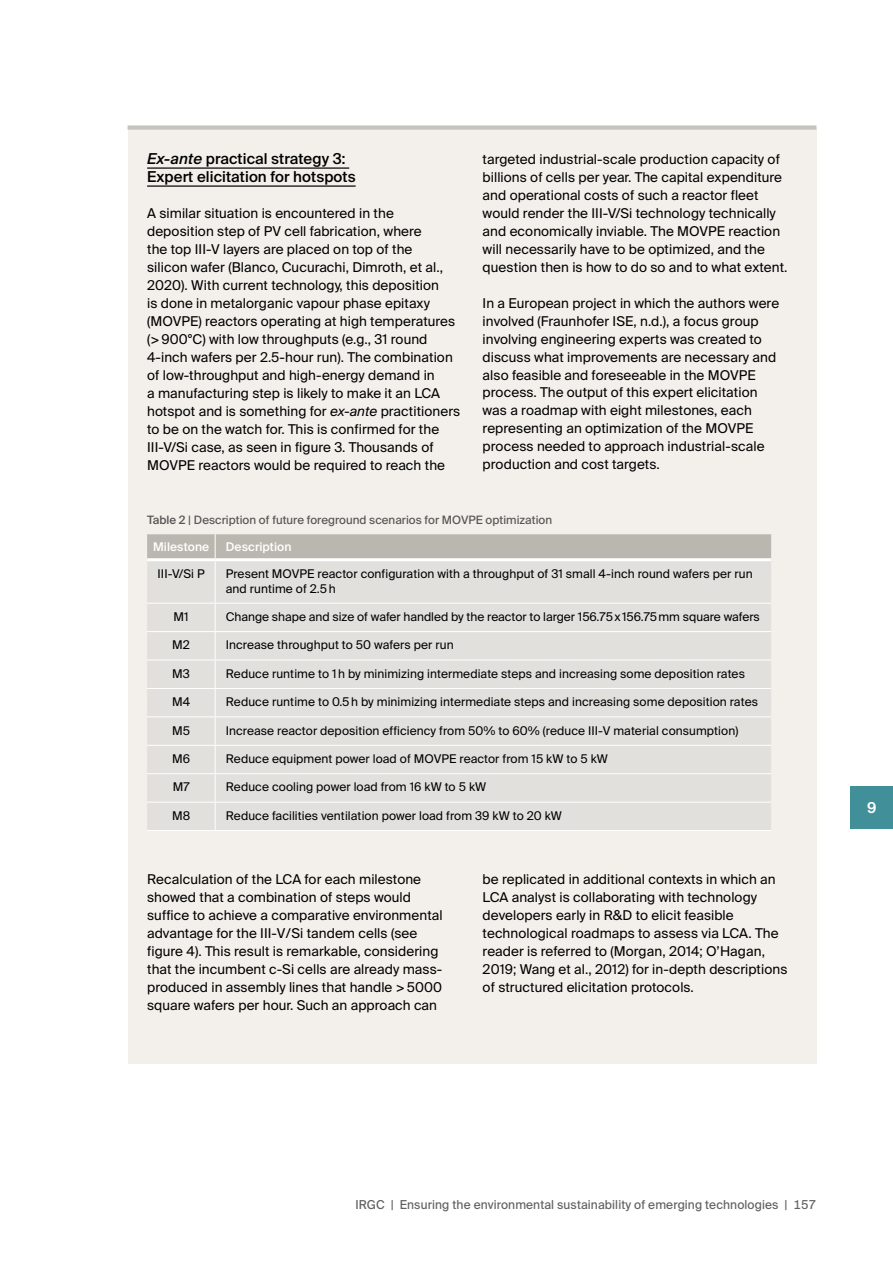
<style>
.page{position:relative;width:893px;height:1263px;background:#fff}
.page>*{position:absolute;margin:0;border:0;box-sizing:border-box;transform-origin:0 0}
.t1{font:500 15px/18px "Suisse Intl";letter-spacing:.005em;color:#000}
.t2{font:600 15px "Suisse Intl";color:#fff}
.t3{font:13.5px/18px "Suisse Intl";letter-spacing:.005em;color:#000}
.t4{font:12.3px "Suisse Intl";letter-spacing:.01em;color:#626261}
.t5{font:12px/15px "Suisse Intl";letter-spacing:.005em;color:#000}
.t6{font:500 12px "Suisse Intl";letter-spacing:.005em;color:#fff}
.t7{font:11.55px "Suisse Intl";color:#565655}
.s1{font-style:italic}
.s2{font-weight:500}
</style>
<div class="page">
<div style="left:128px;top:128px;width:688px;height:936px;background:#f3f0eb"></div>
<div style="left:128px;top:125px;width:688px;height:5px;background:#c5c3bd"></div>
<hr style="left:147px;top:167px;width:202px;height:2px;background:#000">
<hr style="left:147px;top:185px;width:209px;height:2px;background:#000">
<div style="left:147px;top:562px;width:624px;height:268px;background:#e2e0dd"></div>
<div style="left:147px;top:534px;width:624px;height:24px;background:#b9b7b0"></div>
<hr style="left:215px;top:561px;width:1px;height:42px;background:#fff">
<svg style="left:215px;top:604px;width:1px;height:226px"></svg>
<hr style="left:147px;top:558px;width:68px;height:3px;background:#fff">
<hr style="left:215px;top:558px;width:556px;height:3px;background:#fff">
<hr style="left:147px;top:603px;width:68px;height:1px;background:#fff">
<hr style="left:215px;top:603px;width:556px;height:1px;background:#fff">
<hr style="left:147px;top:631px;width:68px;height:1px;background:#fff">
<hr style="left:215px;top:631px;width:556px;height:1px;background:#fff">
<hr style="left:147px;top:659px;width:68px;height:1px;background:#fff">
<hr style="left:215px;top:659px;width:556px;height:1px;background:#fff">
<hr style="left:147px;top:688px;width:68px;height:1px;background:#fff">
<hr style="left:215px;top:688px;width:556px;height:1px;background:#fff">
<hr style="left:147px;top:716px;width:68px;height:1px;background:#fff">
<hr style="left:215px;top:716px;width:556px;height:1px;background:#fff">
<hr style="left:147px;top:745px;width:68px;height:1px;background:#fff">
<hr style="left:215px;top:745px;width:556px;height:1px;background:#fff">
<hr style="left:147px;top:773px;width:68px;height:1px;background:#fff">
<hr style="left:215px;top:773px;width:556px;height:1px;background:#fff">
<hr style="left:147px;top:802px;width:68px;height:1px;background:#fff">
<hr style="left:215px;top:802px;width:556px;height:1px;background:#fff">
<hr style="left:147px;top:830px;width:68px;height:1px;background:#fff">
<hr style="left:215px;top:830px;width:556px;height:1px;background:#fff">
<div style="left:850px;top:787px;width:43px;height:42px;background:#418f99"></div>
<p class="t1" style="left:147px;top:149px;width:210px"><span class="s1">Ex-ante</span> practical strategy 3:<br>Expert elicitation for hotspots</p>
<p class="t3" style="left:147px;top:204px;width:315px">A similar situation is encountered in the deposition step of PV cell fabrication, where<br>the top III-V layers are placed on top of the<br>silicon wafer (Blanco, Cucurachi, Dimroth, et al., 2020). With current technology, this deposition<br>is done in metalorganic vapour phase epitaxy (MOVPE) reactors operating at high temperatures (&gt;900°C) with low throughputs (e.g., 31 round 4-inch wafers per 2.5-hour run). The combination of low-throughput and high-energy demand in<br>a manufacturing step is likely to make it an LCA hotspot and is something for <span class="s1">ex-ante</span> practitioners to be on the watch for. This is confirmed for the III-V/Si case, as seen in figure 3. Thousands of MOVPE reactors would be required to reach the</p>
<p class="t3" style="left:483px;top:150px;width:306px">targeted industrial-scale production capacity of billions of cells per year. The capital expenditure and operational costs of such a reactor fleet would render the III-V/Si technology technically and economically inviable. The MOVPE reaction will necessarily have to be optimized, and the question then is how to do so and to what extent.</p>
<p class="t3" style="left:483px;top:294px;width:298px">In a European project in which the authors were involved (Fraunhofer ISE, n.d.), a focus group involving engineering experts was created to discuss what improvements are necessary and also feasible and foreseeable in the MOVPE process. The output of this expert elicitation was a roadmap with eight milestones, each representing an optimization of the MOVPE process needed to approach industrial-scale production and cost targets.</p>
<p class="t7" style="left:147px;top:513px;width:407px"><span class="s2">Table 2</span> | Description of future foreground scenarios for MOVPE optimization</p>
<p class="t6" style="left:153px;top:540px;width:58px">Milestone</p>
<p class="t6" style="left:226px;top:540px;width:67px">Description</p>
<p class="t5" style="left:158px;top:566px;width:49px">III-V/Si P</p>
<p class="t5" style="left:226px;top:566px;width:528px">Present MOVPE reactor configuration with a throughput of 31 small 4-inch round wafers per run and runtime of 2.5h</p>
<p class="t5" style="left:174px;top:609px;width:17px">M1</p>
<p class="t5" style="left:226px;top:609px;width:535px">Change shape and size of wafer handled by the reactor to larger 156.75x 156.75mm square wafers</p>
<p class="t5" style="left:172px;top:638px;width:19px">M2</p>
<p class="t5" style="left:226px;top:638px;width:229px">Increase throughput to 50 wafers per run</p>
<p class="t5" style="left:172px;top:666px;width:19px">M3</p>
<p class="t5" style="left:226px;top:666px;width:521px">Reduce runtime to 1h by minimizing intermediate steps and increasing some deposition rates</p>
<p class="t5" style="left:172px;top:694px;width:20px">M4</p>
<p class="t5" style="left:226px;top:694px;width:534px">Reduce runtime to 0.5h by minimizing intermediate steps and increasing some deposition rates</p>
<p class="t5" style="left:172px;top:723px;width:19px">M5</p>
<p class="t5" style="left:226px;top:723px;width:514px">Increase reactor deposition efficiency from 50% to 60% (reduce III-V material consumption)</p>
<p class="t5" style="left:172px;top:751px;width:20px">M6</p>
<p class="t5" style="left:226px;top:751px;width:384px">Reduce equipment power load of MOVPE reactor from 15 kW to 5 kW</p>
<p class="t5" style="left:173px;top:780px;width:16px">M7</p>
<p class="t5" style="left:226px;top:780px;width:262px">Reduce cooling power load from 16 kW to 5 kW</p>
<p class="t5" style="left:172px;top:808px;width:20px">M8</p>
<p class="t5" style="left:226px;top:808px;width:338px">Reduce facilities ventilation power load from 39 kW to 20 kW</p>
<p class="t3" style="left:147px;top:870px;width:297px">Recalculation of the LCA for each milestone showed that a combination of steps would suffice to achieve a comparative environmental advantage for the III-V/Si tandem cells (see figure 4). This result is remarkable, considering that the incumbent c-Si cells are already mass&shy;produced in assembly lines that handle &gt;5000 square wafers per hour. Such an approach can</p>
<p class="t3" style="left:483px;top:870px;width:306px">be replicated in additional contexts in which an LCA analyst is collaborating with technology developers early in R&amp;D to elicit feasible technological roadmaps to assess via LCA. The reader is referred to (Morgan, 2014; O’Hagan, 2019; Wang et al., 2012) for in-depth descriptions of structured elicitation protocols.</p>
<p class="t2" style="left:867px;top:799px;width:11px">9</p>
<p class="t4" style="left:355px;top:1198px;width:462px">IRGC | Ensuring the environmental sustainability of emerging technologies | 157</p>
</div>
